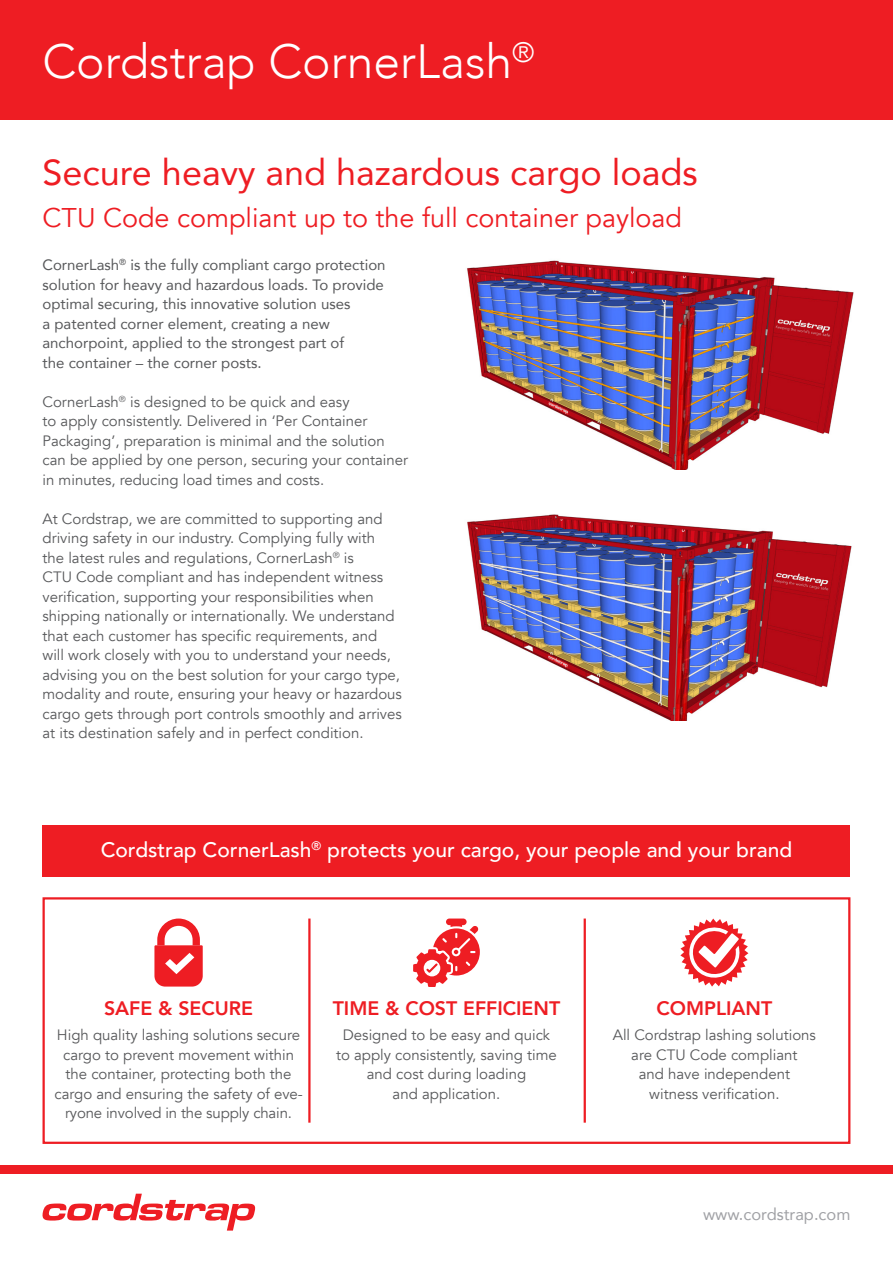
<style>
.page{position:relative;width:893px;height:1263px;background:#fff}
.page>*{position:absolute;margin:0;border:0;box-sizing:border-box;transform-origin:0 0}
.t1{font:300 48px "Avenir";color:#fff}
.t2{font:36px "Avenir";color:#ee1d23}
.t3{font:27px "Avenir";color:#ee1d23}
.t4{font:500 21px "Avenir";color:#fff}
.t5{font:800 19.5px "Avenir";color:#ee1d23}
.t6{font:16.5px "Avenir";color:#a0a1a5}
.t7{font:15px/19.5px "Avenir";color:#57585a;text-align:center}
.t8{font:15px "Avenir";color:#57585a}
</style>
<div class="page">
<img style="left:467px;top:514px;width:385px;height:207px">
<div style="left:0;top:0;width:893px;height:119px;background:#ee1d23"></div>
<div style="left:0;top:1165px;width:893px;height:9px;background:#ee1d23"></div>
<svg style="left:42px;top:1194px;width:214px;height:36px"></svg>
<div style="left:43px;top:825px;width:807px;height:51px;background:#ee1d23"></div>
<div style="left:43px;top:897px;width:807px;height:247px;border:2px solid #ee1d23"></div>
<svg style="left:154px;top:918px;width:49px;height:68px"></svg>
<svg style="left:413px;top:918px;width:67px;height:69px"></svg>
<hr style="left:308px;top:918px;width:3px;height:205px;background:#ee1d23">
<hr style="left:584px;top:918px;width:2px;height:205px;background:#ee1d23">
<svg style="left:680px;top:918px;width:68px;height:68px"></svg>
<img style="left:467px;top:260px;width:387px;height:210px">
<p class="t1" style="left:43px;top:33px;width:493px">Cordstrap CornerLash<sup>®</sup></p>
<p class="t2" style="left:43px;top:143px;width:657px">Secure heavy and hazardous cargo loads</p>
<p class="t3" style="left:43px;top:201px;width:641px">CTU Code compliant up to the full container payload</p>
<p class="t8" style="left:43px;top:253px;width:345px">CornerLash<sup>®</sup> is the fully compliant cargo protection</p>
<p class="t8" style="left:43px;top:272px;width:343px">solution for heavy and hazardous loads. To provide</p>
<p class="t8" style="left:43px;top:292px;width:309px">optimal securing, this innovative solution uses</p>
<p class="t8" style="left:43px;top:311px;width:289px">a patented corner element, creating a new</p>
<p class="t8" style="left:43px;top:331px;width:303px">anchorpoint, applied to the strongest part of</p>
<p class="t8" style="left:43px;top:350px;width:221px">the container – the corner posts.</p>
<p class="t7" style="left:43px;top:392px;width:309px">CornerLash<sup>®</sup> is designed to be quick and easy</p>
<p class="t7" style="left:43px;top:411px;width:326px">to apply consistently. Delivered in ‘Per Container</p>
<p class="t7" style="left:43px;top:431px;width:344px">Packaging’, preparation is minimal and the solution</p>
<p class="t7" style="left:43px;top:450px;width:367px">can be applied by one person, securing your container</p>
<p class="t7" style="left:43px;top:470px;width:283px">in minutes, reducing load times and costs.</p>
<p class="t7" style="left:43px;top:509px;width:342px">At Cordstrap, we are committed to supporting and</p>
<p class="t7" style="left:43px;top:528px;width:334px">driving safety in our industry. Complying fully with</p>
<p class="t7" style="left:43px;top:548px;width:313px">the latest rules and regulations, CornerLash<sup>®</sup> is</p>
<p class="t7" style="left:43px;top:567px;width:342px">CTU Code compliant and has independent witness</p>
<p class="t7" style="left:43px;top:587px;width:333px">verification, supporting your responsibilities when</p>
<p class="t7" style="left:43px;top:606px;width:354px">shipping nationally or internationally. We understand</p>
<p class="t7" style="left:43px;top:626px;width:336px">that each customer has specific requirements, and</p>
<p class="t7" style="left:43px;top:645px;width:350px">will work closely with you to understand your needs,</p>
<p class="t7" style="left:43px;top:665px;width:361px;text-align:left">advising you on the best solution for your cargo type, modality and route, ensuring your heavy or hazardous cargo gets through port controls smoothly and arrives</p>
<p class="t7" style="left:43px;top:723px;width:323px">at its destination safely and in perfect condition.</p>
<p class="t4" style="left:101px;top:831px;width:693px">Cordstrap CornerLash<sup>®</sup> protects your cargo, your people and your brand</p>
<p class="t5" style="left:104px;top:993px;width:151px">SAFE &amp; SECURE</p>
<p class="t7" style="left:57px;top:1025px;width:245px">High quality lashing solutions secure cargo to prevent movement within the container, protecting both the</p>
<p class="t7" style="left:54px;top:1084px;width:250px">cargo and ensuring the safety of eve&shy;ryone involved in the supply chain.</p>
<p class="t5" style="left:333px;top:993px;width:229px">TIME &amp; COST EFFICIENT</p>
<p class="t7" style="left:343px;top:1025px;width:209px">Designed to be easy and quick</p>
<p class="t7" style="left:336px;top:1045px;width:222px">to apply consistently, saving time</p>
<p class="t7" style="left:367px;top:1064px;width:161px">and cost during loading</p>
<p class="t7" style="left:393px;top:1084px;width:109px">and application.</p>
<p class="t5" style="left:656px;top:993px;width:117px">COMPLIANT</p>
<p class="t7" style="left:613px;top:1025px;width:205px">All Cordstrap lashing solutions</p>
<p class="t7" style="left:631px;top:1045px;width:168px">are CTU Code compliant</p>
<p class="t7" style="left:639px;top:1064px;width:153px">and have independent</p>
<p class="t7" style="left:649px;top:1084px;width:132px">witness verification.</p>
<p class="t6" style="left:703px;top:1201px;width:149px">www.cordstrap.com</p>
</div>
